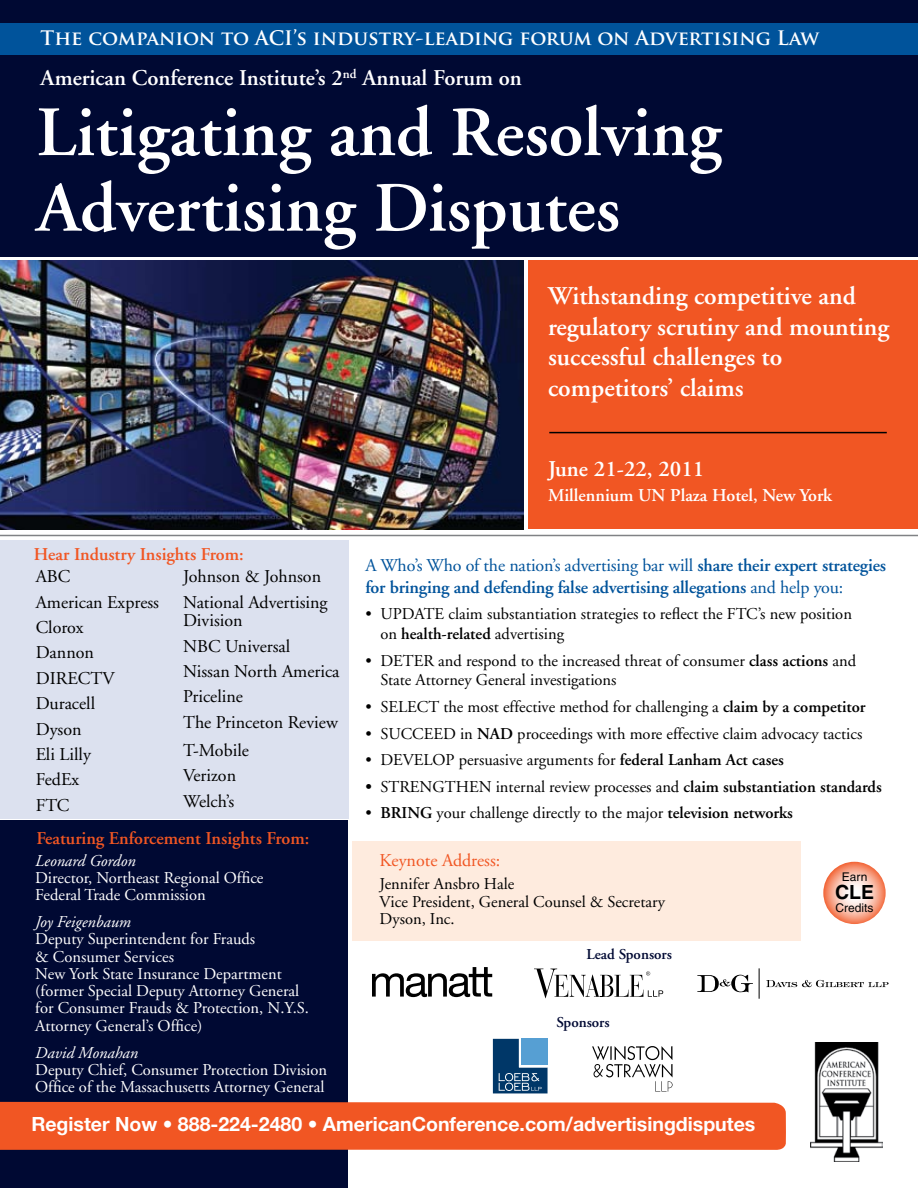
<style>
.page{position:relative;width:918px;height:1188px;background:#fff}
.page>*{position:absolute;margin:0;border:0;box-sizing:border-box;transform-origin:0 0}
.t1{font:600 70.5px/75.6px "Adobe Garamond";color:#fff}
.t2{font:600 25.5px/30.6px "Adobe Garamond";color:#fff}
.t3{font:600 22.5px "Adobe Garamond";color:#fff}
.t4{font:700 19.5px "Helvetica Neue";color:#fff}
.t5{font:700 19.5px "Trajan Pro";color:#fff}
.t6{font:700 19.5px "Helvetica";color:#000}
.t7{font:18px/25.3px "Adobe Garamond";color:#000}
.t8{font:600 18px/21.6px "Adobe Garamond";letter-spacing:-.01em;color:#00539b}
.t9{font:600 18px "Adobe Garamond";color:#f15623}
.t10{font:600 18px "Adobe Garamond";color:#fff}
.t11{font:18px "Adobe Garamond";color:#f15623}
.t12{font:16.5px/19.8px "Adobe Garamond";color:#000}
.t13{font:16.5px/17.2px "Adobe Garamond";color:#fff}
.t14{font:italic 16.5px "Adobe Garamond";color:#fff}
.t15{font:600 15px "Adobe Garamond";color:#000933}
.t16{font:12px "Helvetica";color:#000}
.s1{font-weight:400}
.s2{font-weight:600}
</style>
<div class="page">
<div style="left:0;top:821px;width:347px;height:367px;background:#000933"></div>
<div style="left:352px;top:841px;width:449px;height:100px;background:#feebde"></div>
<div style="left:0;top:540px;width:349px;height:278px;background:#dce1ef"></div>
<div style="left:528px;top:260px;width:390px;height:269px;background:#f15623"></div>
<div style="left:0;top:0;width:918px;height:256px;background:#000933"></div>
<div style="left:0;top:1102px;width:786px;height:48px;background:#f15623"></div>
<img style="left:811px;top:1042px;width:71px;height:119px">
<svg style="left:823px;top:862px;width:63px;height:62px;background:#f8b39c"></svg>
<img style="left:0;top:261px;width:524px;height:268px">
<div style="left:0;top:24px;width:918px;height:31px;background:#00539b"></div>
<hr style="left:549px;top:432px;width:338px;height:1px;background:#000">
<hr style="left:0;top:535px;width:918px;height:1px;background:#808285">
<svg style="left:372px;top:967px;width:120px;height:30px"></svg>
<svg style="left:534px;top:969px;width:129px;height:29px"></svg>
<hr style="left:759px;top:968px;width:1px;height:31px;background:#000">
<svg style="left:697px;top:975px;width:56px;height:17px"></svg>
<svg style="left:766px;top:980px;width:123px;height:7px"></svg>
<svg style="left:493px;top:1039px;width:55px;height:54px;background:#326793"></svg>
<svg style="left:592px;top:1046px;width:81px;height:46px"></svg>
<p class="t5" style="left:40px;top:26px;width:780px">The companion to ACI’s industry-leading forum on Advertising Law</p>
<h3 class="t3" style="left:41px;top:66px;width:483px">American Conference Institute’s 2<sup>nd</sup> Annual Forum on</h3>
<h1 class="t1" style="left:37px;top:96px;width:686px">Litigating and Resolving<br>Advertising Disputes</h1>
<h2 class="t2" style="left:548px;top:281px;width:343px">Withstanding competitive and regulatory scrutiny and mounting successful challenges to competitors’ claims</h2>
<p class="t9" style="left:34px;top:544px;width:211px">Hear Industry Insights From:</p>
<p class="t7" style="left:183px;top:565px;width:146px">Johnson &amp; Johnson<br>National Advertising</p>
<p class="t7" style="left:183px;top:608px;width:158px">Division<br>NBC Universal<br>Nissan North America<br>Priceline<br>The Princeton Review</p>
<p class="t7" style="left:183px;top:738px;width:67px">T-Mobile<br>Verizon<br>Welch’s</p>
<p class="t7" style="left:36px;top:565px;width:125px">ABC<br>American Express<br>Clorox<br>Dannon<br>DIRECTV<br>Duracell<br>Dyson<br>Eli Lilly<br>FedEx<br>FTC</p>
<p class="t9" style="left:36px;top:829px;width:275px">Featuring Enforcement Insights From:</p>
<p class="t14" style="left:35px;top:852px;width:102px">Leonard Gordon</p>
<p class="t13" style="left:35px;top:870px;width:230px">Director, Northeast Regional Office<br>Federal Trade Commission</p>
<p class="t14" style="left:35px;top:913px;width:97px">Joy Feigenbaum</p>
<p class="t13" style="left:35px;top:931px;width:275px">Deputy Superintendent for Frauds<br>&amp; Consumer Services<br>New York State Insurance Department (former Special Deputy Attorney General for Consumer Frauds &amp; Protection, N.Y.S.<br>Attorney General’s Office)</p>
<p class="t14" style="left:35px;top:1044px;width:104px">David Monahan</p>
<p class="t13" style="left:35px;top:1061px;width:293px">Deputy Chief, Consumer Protection Division<br>Office of the Massachusetts Attorney General</p>
<h3 class="t3" style="left:548px;top:457px;width:158px">June 21-22, 2011</h3>
<p class="t10" style="left:548px;top:486px;width:285px">Millennium UN Plaza Hotel, New York</p>
<p class="t8" style="left:365px;top:555px;width:522px"><span class="s1">A Who’s Who of the nation’s advertising bar will</span> share their expert strategies for bringing and defending false advertising allegations <span class="s1">and help you:</span></p>
<p class="t12" style="left:380px;top:605px;width:473px;text-indent:-15px">• UPDATE claim substantiation strategies to reflect the FTC’s new position on <span class="s2">health-related</span> advertising</p>
<p class="t12" style="left:380px;top:651px;width:477px;text-indent:-15px">• DETER and respond to the increased threat of consumer <span class="s2">class actions</span> and<br>State Attorney General investigations</p>
<p class="t12" style="left:365px;top:697px;width:502px">• SELECT the most effective method for challenging a <span class="s2">claim by a competitor</span></p>
<p class="t12" style="left:365px;top:724px;width:499px">• SUCCEED in <span class="s2">NAD</span> proceedings with more effective claim advocacy tactics</p>
<p class="t12" style="left:365px;top:750px;width:420px">• DEVELOP persuasive arguments for <span class="s2">federal Lanham Act cases</span></p>
<p class="t12" style="left:365px;top:777px;width:518px"><span class="s2">•</span> STRENGTHEN internal review processes and <span class="s2">claim substantiation standards</span></p>
<p class="t12" style="left:365px;top:803px;width:429px">• <span class="s2">BRING</span> your challenge directly to the major <span class="s2">television networks</span></p>
<p class="t11" style="left:380px;top:850px;width:122px">Keynote Address:</p>
<p class="t12" style="left:380px;top:876px;width:287px;line-height:17.2px">Jennifer Ansbro Hale<br>Vice President, General Counsel &amp; Secretary<br>Dyson, Inc.</p>
<p class="t15" style="left:586px;top:946px;width:87px">Lead Sponsors</p>
<p class="t15" style="left:556px;top:1014px;width:55px">Sponsors</p>
<p class="t16" style="left:842px;top:870px;width:27px">Earn</p>
<p class="t6" style="left:835px;top:880px;width:40px">CLE</p>
<p class="t16" style="left:836px;top:901px;width:39px">Credits</p>
<p class="t4" style="left:31px;top:1112px;width:725px">Register Now • 888-224-2480 • AmericanConference.com/advertisingdisputes</p>
</div>
